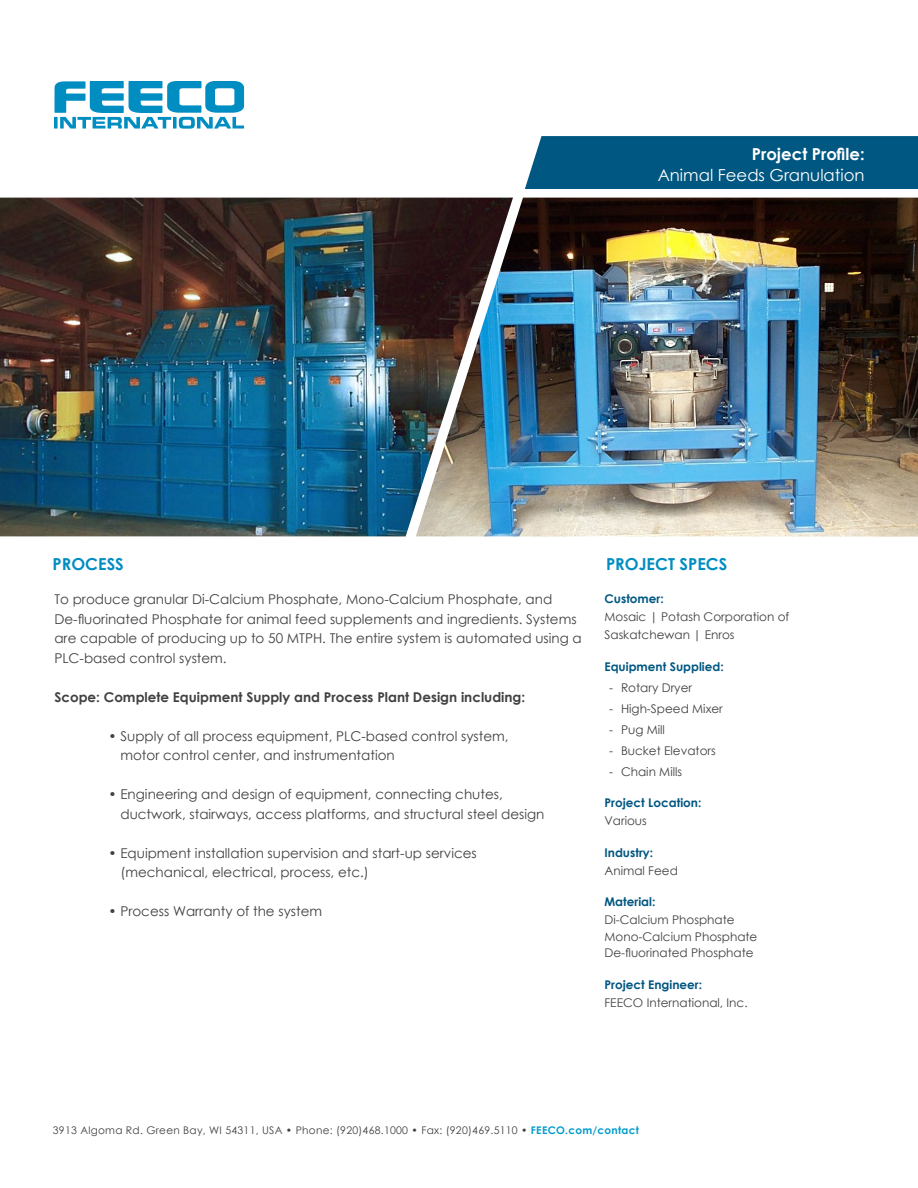
<style>
.page{position:relative;width:918px;height:1188px;background:#fff}
.page>*{position:absolute;margin:0;border:0;box-sizing:border-box;transform-origin:0 0}
.t1{font:16.5px "Century Gothic";color:#fff}
.t2{font:700 16.5px "Century Gothic";color:#008dc1}
.t3{font:700 16.5px "Century Gothic";color:#fff}
.t4{font:13.5px/19.5px "Century Gothic";color:#414042}
.t5{font:700 13.5px "Century Gothic";color:#414042}
.t6{font:12px/16.5px "Century Gothic";color:#414042}
.t7{font:700 12px "Century Gothic";color:#005781}
.t8{font:10.5px "Century Gothic";letter-spacing:.025em;color:#414042}
.s1{font-weight:700;color:#009cca}
</style>
<div class="page">
<svg style="left:54px;top:81px;width:190px;height:48px"></svg>
<div style="left:525px;top:136px;width:393px;height:53px;background:#005781"></div>
<img style="left:416px;top:198px;width:502px;height:339px">
<img style="left:0;top:198px;width:513px;height:338px">
<p class="t3" style="left:752px;top:142px;width:114px">Project Profile:</p>
<p class="t1" style="left:658px;top:164px;width:208px">Animal Feeds Granulation</p>
<p class="t2" style="left:53px;top:551px;width:73px">PROCESS</p>
<p class="t2" style="left:606px;top:551px;width:123px">PROJECT SPECS</p>
<p class="t4" style="left:54px;top:589px;width:529px">To produce granular Di-Calcium Phosphate, Mono-Calcium Phosphate, and De-fluorinated Phosphate for animal feed supplements and ingredients. Systems are capable of producing up to 50 MTPH. The entire system is automated using a PLC-based control system.</p>
<p class="t5" style="left:54px;top:686px;width:472px">Scope: Complete Equipment Supply and Process Plant Design including:</p>
<p class="t4" style="left:120px;top:726px;width:390px;text-indent:-12px">• Supply of all process equipment, PLC-based control system, motor control center, and instrumentation</p>
<p class="t4" style="left:120px;top:784px;width:426px;text-indent:-12px">• Engineering and design of equipment, connecting chutes, ductwork, stairways, access platforms, and structural steel design</p>
<p class="t4" style="left:120px;top:843px;width:358px;text-indent:-12px">• Equipment installation supervision and start-up services (mechanical, electrical, process, etc.)</p>
<p class="t4" style="left:108px;top:901px;width:215px">• Process Warranty of the system</p>
<p class="t7" style="left:604px;top:590px;width:61px">Customer:</p>
<p class="t6" style="left:604px;top:607px;width:186px;line-height:18px">Mosaic | Potash Corporation of<br>Saskatchewan | Enros</p>
<p class="t7" style="left:604px;top:657px;width:121px">Equipment Supplied:</p>
<p class="t6" style="left:609px;top:679px;width:85px">- Rotary Dryer</p>
<p class="t6" style="left:609px;top:700px;width:115px">- High-Speed Mixer</p>
<p class="t6" style="left:609px;top:721px;width:58px">- Pug Mill</p>
<p class="t6" style="left:609px;top:742px;width:108px">- Bucket Elevators</p>
<p class="t6" style="left:609px;top:763px;width:75px">- Chain Mills</p>
<p class="t7" style="left:604px;top:794px;width:98px">Project Location:</p>
<p class="t6" style="left:604px;top:812px;width:44px">Various</p>
<p class="t7" style="left:604px;top:843px;width:50px">Industry:</p>
<p class="t6" style="left:604px;top:862px;width:75px">Animal Feed</p>
<p class="t7" style="left:604px;top:893px;width:52px">Material:</p>
<p class="t6" style="left:604px;top:911px;width:154px">Di-Calcium Phosphate<br>Mono-Calcium Phosphate<br>De-fluorinated Phosphate</p>
<p class="t7" style="left:604px;top:975px;width:99px">Project Engineer:</p>
<p class="t6" style="left:604px;top:994px;width:145px">FEECO International, Inc.</p>
<p class="t8" style="left:53px;top:1123px;width:588px">3913 Algoma Rd. Green Bay, WI 54311, USA • Phone: (920)468.1000 • Fax: (920)469.5110 • <span class="s1">FEECO.com/contact</span></p>
</div>
